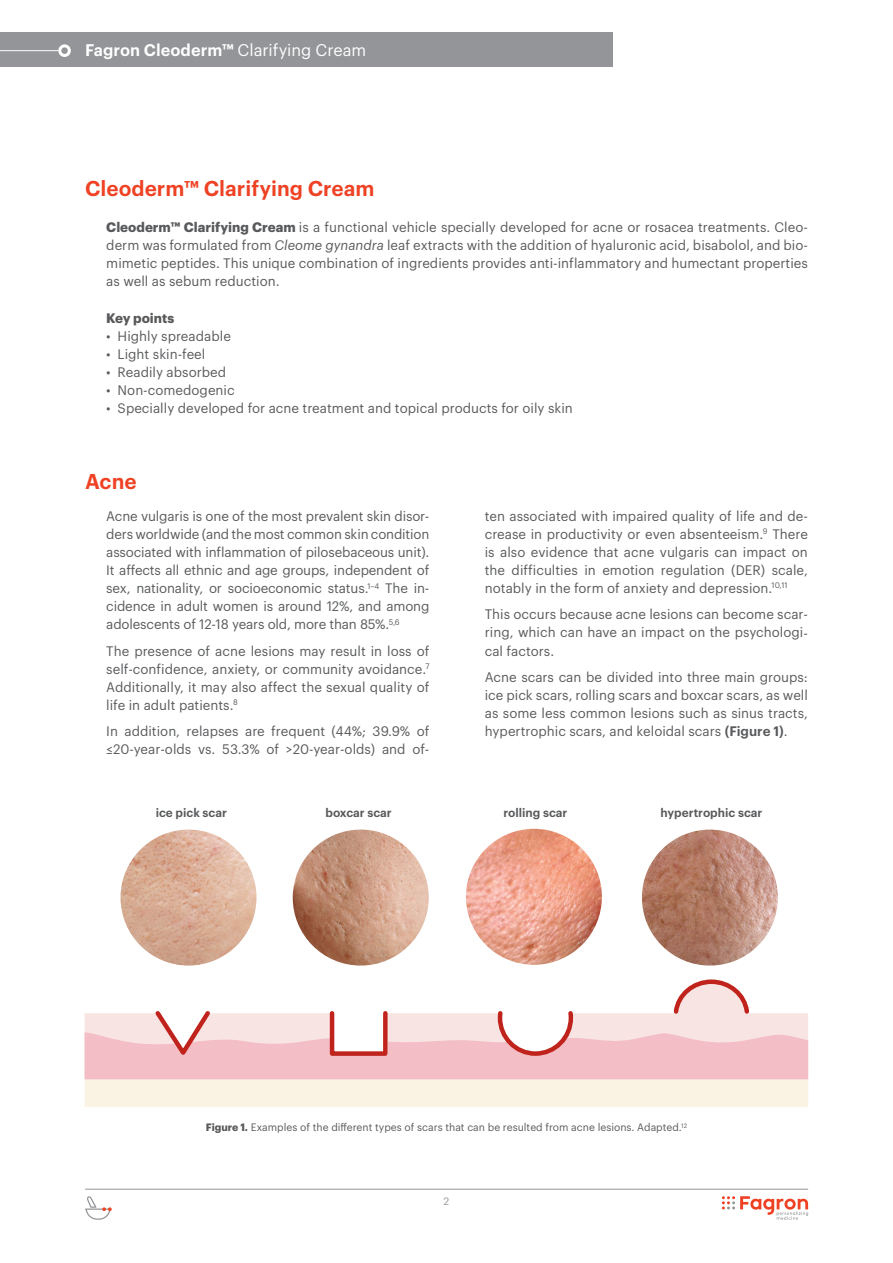
<style>
.page{position:relative;width:893px;height:1263px;background:#fff}
.page>*{position:absolute;margin:0;border:0;box-sizing:border-box;transform-origin:0 0}
.t1{font:600 21px "Graphik LCG";color:#ef4123}
.t2{font:600 16.5px "Graphik LCG";color:#fff}
.t3{font:13.5px/18px "Graphik LCG";color:#58595b;text-align:justify}
.t4{font:700 13.5px "Graphik LCG";color:#58595b}
.t5{font:600 12px "Graphik LCG";color:#58595b}
.t6{font:10.5px "Graphik LCG";color:#58595b}
.t7{font:10.5px "Graphik";color:#939598}
.s1{font-weight:400}
.s2{font-weight:700}
.s3{font-style:italic}
.s4{font-weight:600}
</style>
<div class="page">
<div style="left:0;top:33px;width:612px;height:34px;background:#939598"></div>
<div style="left:58px;top:44px;width:13px;height:13px;border:3px solid #fff;border-radius:50%"></div>
<hr style="left:0;top:50px;width:58px;height:1px;background:#fff">
<svg style="left:722px;top:1196px;width:86px;height:24px"></svg>
<hr style="left:85px;top:1189px;width:723px;height:1px;background:#939598">
<svg style="left:85px;top:1196px;width:27px;height:24px"></svg>
<div style="left:85px;top:1079px;width:723px;height:28px;background:#faf2e3"></div>
<img style="left:121px;top:829px;width:135px;height:136px;border-radius:68px">
<img style="left:293px;top:829px;width:136px;height:136px;border-radius:68px">
<img style="left:466px;top:829px;width:136px;height:136px;border-radius:68px">
<img style="left:642px;top:829px;width:136px;height:136px;border-radius:68px">
<svg style="left:85px;top:979px;width:723px;height:100px"></svg>
<p class="t2" style="left:85px;top:37px;width:283px">Fagron Cleoderm™ <span class="s1">Clarifying Cream</span></p>
<h1 class="t1" style="left:85px;top:172px;width:291px">Cleoderm™ Clarifying Cream</h1>
<p class="t3" style="left:106px;top:217px;width:703px"><span class="s2">Cleoderm™ Clarifying Cream</span> is a functional vehicle specially developed for acne or rosacea treatments. Cleo&shy;derm was formulated from <span class="s3">Cleome gynandra</span> leaf extracts with the addition of hyaluronic acid, bisabolol, and bio&shy;mimetic peptides. This unique combination of ingredients provides anti-inflammatory and humectant properties as well as sebum reduction.</p>
<p class="t4" style="left:106px;top:307px;width:70px">Key points</p>
<p class="t3" style="left:106px;top:326px;width:126px">• Highly spreadable</p>
<p class="t3" style="left:106px;top:344px;width:101px">• Light skin-feel</p>
<p class="t3" style="left:106px;top:362px;width:121px">• Readily absorbed</p>
<p class="t3" style="left:106px;top:380px;width:130px">• Non-comedogenic</p>
<p class="t3" style="left:106px;top:398px;width:468px">• Specially developed for acne treatment and topical products for oily skin</p>
<h1 class="t1" style="left:85px;top:465px;width:53px">Acne</h1>
<p class="t3" style="left:106px;top:506px;width:325px">Acne vulgaris is one of the most prevalent skin disor&shy;ders worldwide (and the most common skin condition associated with inflammation of pilosebaceous unit).<br>It affects all ethnic and age groups, independent of sex, nationality, or socioeconomic status.<sup>1–4</sup> The in&shy;cidence in adult women is around 12%, and among adolescents of 12-18 years old, more than 85%.<sup>5,6</sup></p>
<p class="t3" style="left:106px;top:640px;width:325px">The presence of acne lesions may result in loss of self-confidence, anxiety, or community avoidance.<sup>7<br></sup>Additionally, it may also affect the sexual quality of life in adult patients.<sup>8</sup></p>
<p class="t3" style="left:106px;top:721px;width:325px">In addition, relapses are frequent (44%; 39.9% of ≤20-year-olds vs. 53.3% of &gt;20-year-olds) and of-</p>
<p class="t3" style="left:485px;top:506px;width:325px;text-align:left">ten associated with impaired quality of life and de&shy;crease in productivity or even absenteeism.<sup>9</sup> There is also evidence that acne vulgaris can impact on the difficulties in emotion regulation (DER) scale, notably in the form of anxiety and depression.<sup>10,11</sup></p>
<p class="t3" style="left:485px;top:604px;width:325px;text-align:left">This occurs because acne lesions can become scar&shy;ring, which can have an impact on the psychologi&shy;cal factors.</p>
<p class="t3" style="left:485px;top:667px;width:325px">Acne scars can be divided into three main groups: ice pick scars, rolling scars and boxcar scars, as well as some less common lesions such as sinus tracts, hypertrophic scars, and keloidal scars <span class="s4">(Figure 1)</span>.</p>
<p class="t5" style="left:156px;top:804px;width:73px">ice pick scar</p>
<p class="t5" style="left:326px;top:804px;width:68px">boxcar scar</p>
<p class="t5" style="left:503px;top:804px;width:66px">rolling scar</p>
<p class="t5" style="left:660px;top:804px;width:104px">hypertrophic scar</p>
<p class="t6" style="left:206px;top:1120px;width:483px"><span class="s2">Figure 1.</span> Examples of the different types of scars that can be resulted from acne lesions. Adapted.<sup>12</sup></p>
<p class="t7" style="left:444px;top:1193px;width:7px">2</p>
</div>
